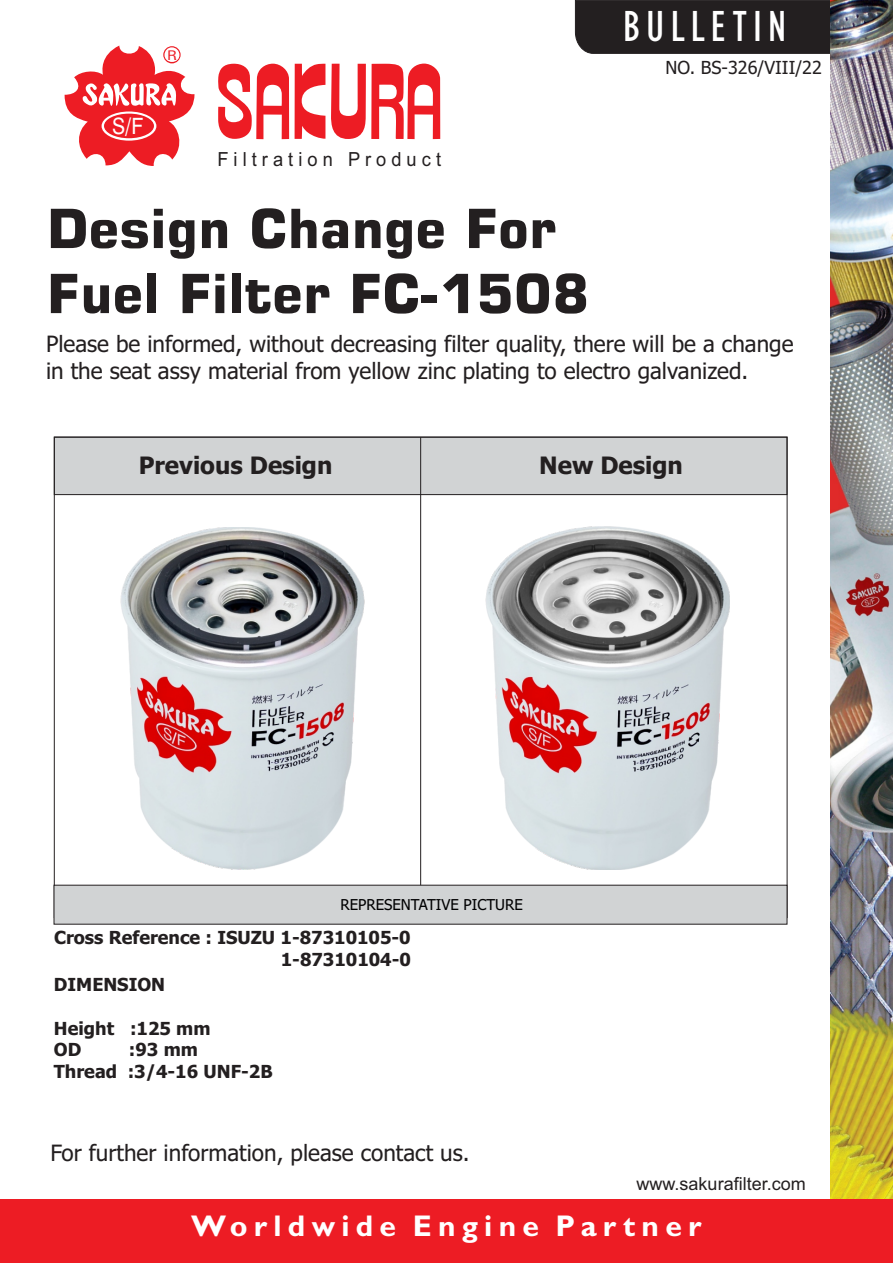
<style>
.page{position:relative;width:893px;height:1263px;background:#fff}
.page>*{position:absolute;margin:0;border:0;box-sizing:border-box;transform-origin:0 0}
.t1{font:700 54px/65.1px "Square 721 BT";color:#231f20}
.t2{font:condensed 45px "Gill Sans";letter-spacing:.135em;color:#fff}
.t3{font:700 30px "Gill Sans";letter-spacing:.21em;color:#fff}
.t4{font:700 24px "Tahoma";color:#231f20}
.t5{font:22.5px/27.2px "Tahoma";color:#231f20}
.t6{font:22.5px "Swiss 721 BT";color:#fff;scale:.9 1}
.t7{font:19.5px "Arial";color:#231f20;scale:.94 1}
.t8{font:700 18px/21.8px "Tahoma";color:#231f20;text-align:right}
.t9{font:18px "Arial";color:#231f20}
.t10{font:18px "Tahoma";color:#231f20}
.t11{font:15px "Tahoma";color:#000001}
.t12{font:condensed 12.75px "Swiss 721 BT";color:#ed1c24;scale:1.28 1}
</style>
<div class="page">
<div style="left:575px;top:0;width:256px;height:54px;background:#231f20"></div>
<img style="left:831px;top:0;width:62px;height:1199px">
<svg style="left:65px;top:46px;width:130px;height:120px"></svg>
<svg style="left:295px;top:64px;width:30px;height:75px"></svg>
<svg style="left:218px;top:63px;width:71px;height:76px"></svg>
<svg style="left:331px;top:64px;width:109px;height:75px"></svg>
<div style="left:0;top:1199px;width:893px;height:64px;background:#ed1c24"></div>
<div style="left:56px;top:439px;width:729px;height:56px;background:#d1d3d4"></div>
<div style="left:54px;top:885px;width:733px;height:39px;background:#d1d3d4"></div>
<hr style="left:420px;top:437px;width:1px;height:448px;background:#231f20">
<img style="left:485px;top:526px;width:245px;height:344px">
<img style="left:120px;top:527px;width:244px;height:343px">
<p class="t6" style="left:112px;top:117px;width:36px">S/F</p>
<p class="t12" style="left:168px;top:50px;width:9px">R</p>
<p class="t7" style="left:217px;top:152px;width:239px">F i l t r a t i o n P r o d u c t</p>
<h2 class="t2" style="left:623px;top:10px;width:165px">BULLETIN</h2>
<p class="t10" style="left:665px;top:60px;width:158px">NO. BS-326/VIII/22</p>
<h1 class="t1" style="left:47px;top:201px;width:544px">Design Change For<br>Fuel Filter FC-1508</h1>
<p class="t5" style="left:46px;top:332px;width:749px">Please be informed, without decreasing filter quality, there will be a change in the seat assy material from yellow zinc plating to electro galvanized.</p>
<p class="t4" style="left:139px;top:455px;width:195px">Previous Design</p>
<p class="t4" style="left:539px;top:455px;width:145px">New Design</p>
<p class="t11" style="left:340px;top:899px;width:184px">REPRESENTATIVE PICTURE</p>
<p class="t8" style="left:54px;top:928px;width:358px">Cross Reference : ISUZU 1-87310105-0<br>1-87310104-0</p>
<p class="t8" style="left:54px;top:975px;width:113px">DIMENSION</p>
<p class="t8" style="left:54px;top:1019px;width:158px;text-align:left">Height :125 mm<br>OD</p>
<p class="t8" style="left:54px;top:1040px;width:220px;text-align:center">:93 mm<br>Thread :3/4-16 UNF-2B</p>
<p class="t5" style="left:50px;top:1141px;width:421px">For further information, please contact us.</p>
<p class="t9" style="left:637px;top:1176px;width:171px">www.sakurafilter.com</p>
<h3 class="t3" style="left:191px;top:1215px;width:512px">Worldwide Engine Partner</h3>
</div>
